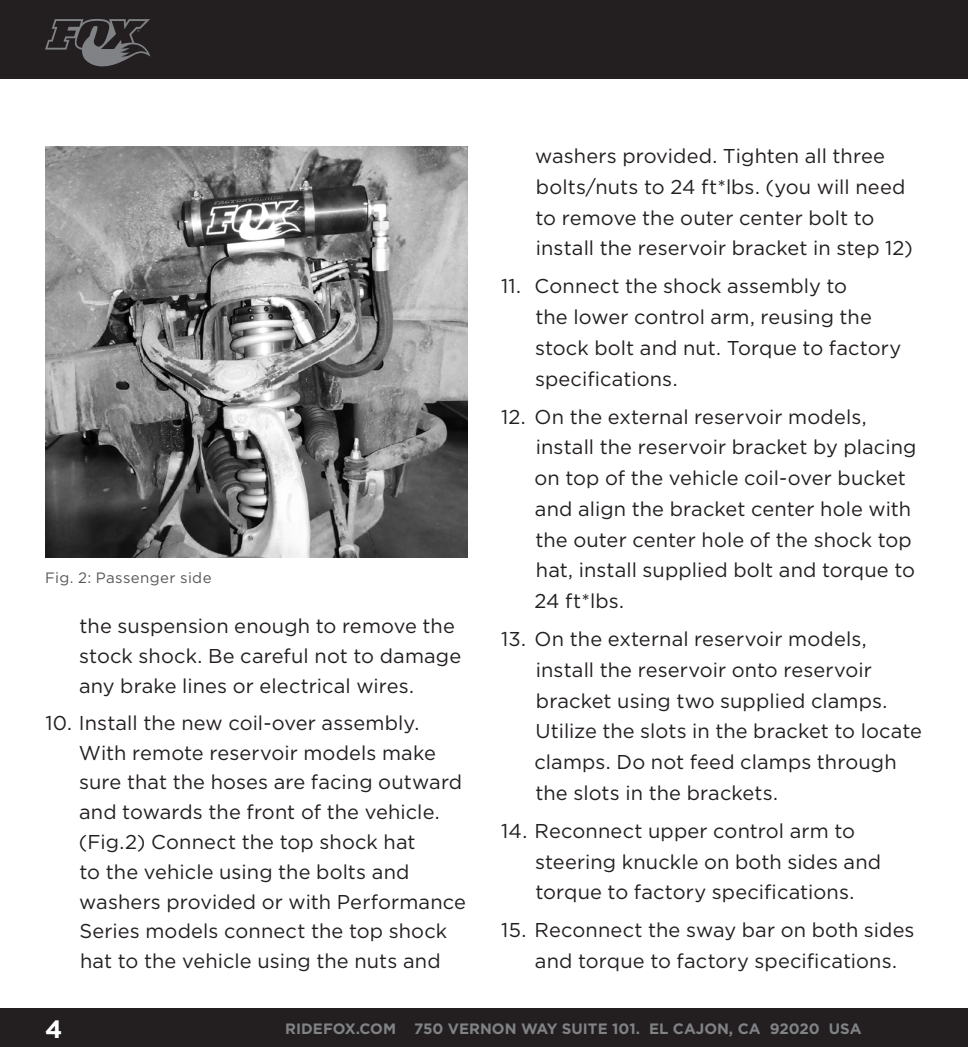
<style>
.page{position:relative;width:968px;height:1047px;background:#fff}
.page>*{position:absolute;margin:0;border:0;box-sizing:border-box;transform-origin:0 0}
.t1{font:700 25px "Gotham";color:#fff}
.ed_bullets{font:20px/30.8px "Gotham";letter-spacing:.005em;color:#231f20}
.t2{font:700 15px "Gotham";color:#808285}
.caption_note{font:15px "Gotham";letter-spacing:.025em;color:#57585a}
</style>
<div class="page">
<img style="left:45px;top:146px;width:422px;height:411px">
<div style="left:0;top:1007px;width:968px;height:39px;background:#231f20"></div>
<div style="left:0;top:0;width:968px;height:79px;background:#231f20"></div>
<svg style="left:45px;top:19px;width:105px;height:48px"></svg>
<p class="caption_note" style="left:45px;top:569px;width:168px">Fig. 2: Passenger side</p>
<p class="ed_bullets" style="left:79px;top:610px;width:383px;line-height:29.8px">the suspension enough to remove the stock shock. Be careful not to damage any brake lines or electrical wires.</p>
<p class="ed_bullets" style="left:79px;top:707px;width:389px;line-height:29.8px;text-indent:-33px">10. Install the new coil-over assembly.<br>With remote reservoir models make sure that the hoses are facing outward and towards the front of the vehicle. (Fig.2) Connect the top shock hat<br>to the vehicle using the bolts and washers provided or with Performance Series models connect the top shock hat to the vehicle using the nuts and</p>
<p class="ed_bullets" style="left:535px;top:140px;width:379px">washers provided. Tighten all three bolts/nuts to 24 ft*lbs. (you will need to remove the outer center bolt to install the reservoir bracket in step 12)</p>
<p class="ed_bullets" style="left:535px;top:270px;width:367px;text-indent:-34px">11. Connect the shock assembly to<br>the lower control arm, reusing the stock bolt and nut. Torque to factory specifications.</p>
<p class="ed_bullets" style="left:534px;top:400px;width:383px;text-indent:-33px">12. On the external reservoir models, install the reservoir bracket by placing on top of the vehicle coil-over bucket and align the bracket center hole with the outer center hole of the shock top hat, install supplied bolt and torque to 24 ft*lbs.</p>
<p class="ed_bullets" style="left:534px;top:623px;width:389px;text-indent:-33px">13. On the external reservoir models, install the reservoir onto reservoir bracket using two supplied clamps.<br>Utilize the slots in the bracket to locate clamps. Do not feed clamps through the slots in the brackets.</p>
<p class="ed_bullets" style="left:535px;top:815px;width:348px;text-indent:-34px">14. Reconnect upper control arm to steering knuckle on both sides and torque to factory specifications.</p>
<p class="ed_bullets" style="left:535px;top:914px;width:381px;text-indent:-34px">15. Reconnect the sway bar on both sides and torque to factory specifications.</p>
<p class="t1" style="left:45px;top:1014px;width:19px">4</p>
<p class="t2" style="left:285px;top:1019px;width:577px">RIDEFOX.COM 750 VERNON WAY SUITE 101. EL CAJON, CA 92020 USA</p>
</div>
